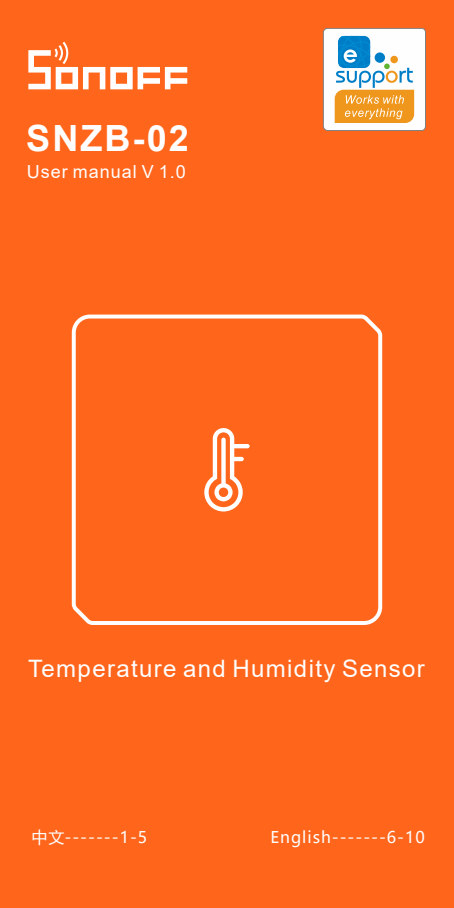
<style>
.page{position:relative;width:454px;height:908px;background:#fff}
.page>*{position:absolute;margin:0;border:0;box-sizing:border-box;transform-origin:0 0}
.t1{font:700 36px "Arial";letter-spacing:.055em;color:#fefefe}
.t2{font:24px "Arial";letter-spacing:.055em;color:#fefefe}
.t3{font:18px "Arial";letter-spacing:.055em;color:#fefefe}
.t4{font:16px "Microsoft Ya Hei";letter-spacing:.06em;color:#fefefe}
</style>
<div class="page">
<div style="left:0;top:0;width:454px;height:907px;background:#ff661c"></div>
<svg style="left:71px;top:314px;width:312px;height:311px"></svg>
<svg style="left:28px;top:42px;width:159px;height:47px"></svg>
<div style="left:323px;top:28px;width:103px;height:103px;background:#fefefe;border:1px solid #808080;border-radius:4px"></div>
<svg style="left:334px;top:36px;width:80px;height:87px"></svg>
<svg style="left:204px;top:428px;width:45px;height:83px"></svg>
<h1 class="t1" style="left:26px;top:124px;width:164px">SNZB-02</h1>
<p class="t3" style="left:27px;top:165px;width:161px">User manual V 1.0</p>
<h2 class="t2" style="left:28px;top:659px;width:398px">Temperature and Humidity Sensor</h2>
<p class="t4" style="left:32px;top:829px;width:117px">中文-------1-5</p>
<p class="t4" style="left:270px;top:829px;width:156px">English-------6-10</p>
</div>
